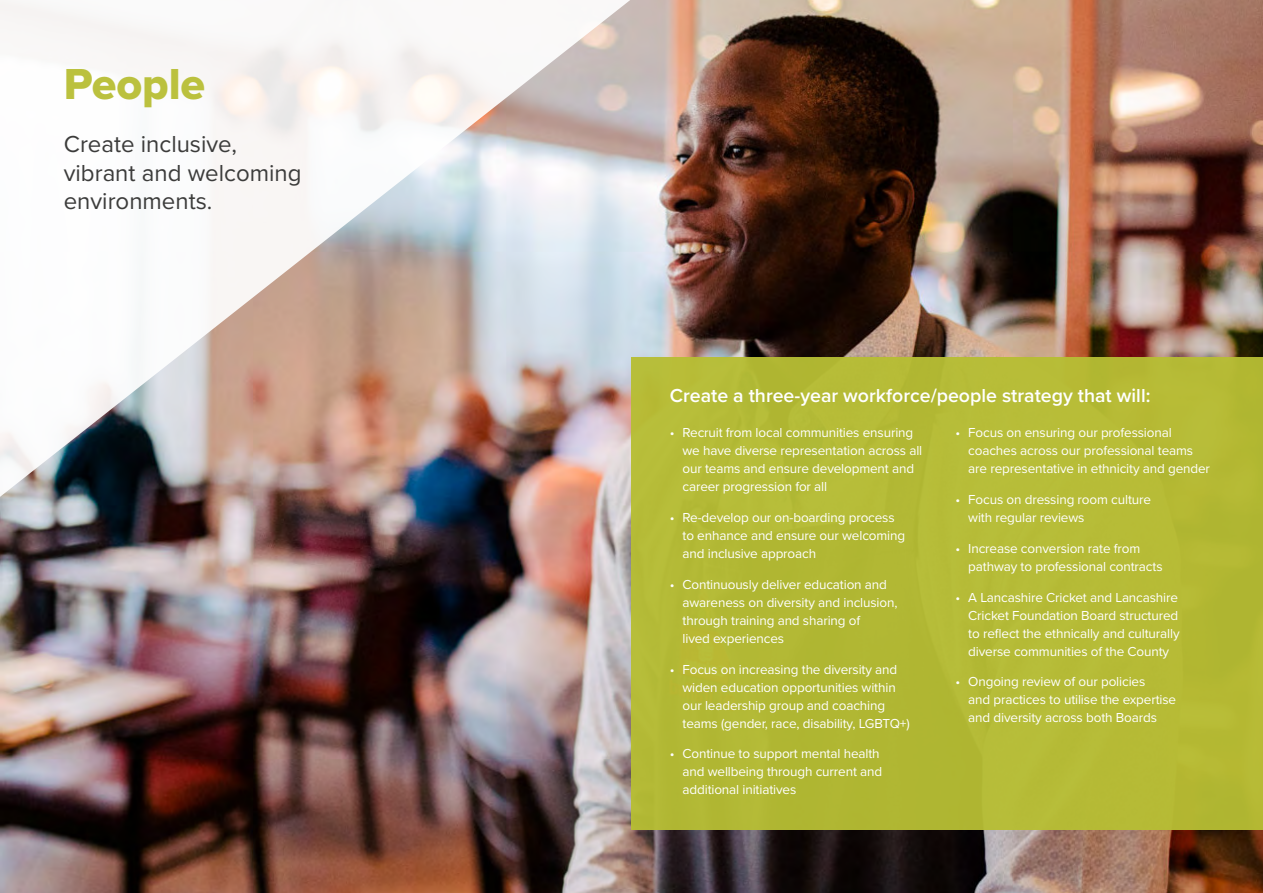
<style>
.page{position:relative;width:1263px;height:893px;background:#fff}
.page>*{position:absolute;margin:0;border:0;box-sizing:border-box;transform-origin:0 0}
.t1{font:45px "Proxima Nova Extrabld";letter-spacing:-.005em;color:#bbc13e}
.t2{font:24px/28.5px "Proxima Nova";color:#3c3c3b}
.t3{font:600 19.5px "Proxima Nova";color:#fff}
.t4{font:13.5px/18px "Proxima Nova";letter-spacing:-.01em;color:#fff}
</style>
<div class="page">
<img style="left:0;top:0;width:1263px;height:893px">
<img style="left:0;top:0;width:645px;height:506px">
<div style="left:631px;top:357px;width:632px;height:472px;background:#b7be34"></div>
<h1 class="t1" style="left:64px;top:51px;width:143px">People</h1>
<h2 class="t2" style="left:64px;top:129px;width:239px">Create inclusive, vibrant and welcoming environments.</h2>
<h3 class="t3" style="left:670px;top:381px;width:482px">Create a three-year workforce/people strategy that will:</h3>
<p class="t4" style="left:682px;top:423px;width:241px;text-indent:-13px">• Recruit from local communities ensuring we have diverse representation across all our teams and ensure development and career progression for all</p>
<p class="t4" style="left:682px;top:508px;width:224px;text-indent:-13px">• Re-develop our on-boarding process to enhance and ensure our welcoming and inclusive approach</p>
<p class="t4" style="left:682px;top:575px;width:216px;text-indent:-13px">• Continuously deliver education and awareness on diversity and inclusion, through training and sharing of<br>lived experiences</p>
<p class="t4" style="left:682px;top:659px;width:229px;text-indent:-13px">• Focus on increasing the diversity and widen education opportunities within our leadership group and coaching teams (gender, race, disability, LGBTQ+)</p>
<p class="t4" style="left:682px;top:744px;width:201px;text-indent:-13px">• Continue to support mental health and wellbeing through current and additional initiatives</p>
<p class="t4" style="left:968px;top:423px;width:243px;text-indent:-13px">• Focus on ensuring our professional coaches across our professional teams are representative in ethnicity and gender</p>
<p class="t4" style="left:968px;top:490px;width:184px;text-indent:-13px">• Focus on dressing room culture with regular reviews</p>
<p class="t4" style="left:968px;top:539px;width:196px;text-indent:-13px">• Increase conversion rate from pathway to professional contracts</p>
<p class="t4" style="left:968px;top:587px;width:213px;text-align:justify;text-indent:-13px">• A Lancashire Cricket and Lancashire Cricket Foundation Board structured to reflect the ethnically and culturally diverse communities of the County</p>
<p class="t4" style="left:968px;top:672px;width:209px;text-indent:-13px">• Ongoing review of our policies<br>and practices to utilise the expertise and diversity across both Boards</p>
</div>
